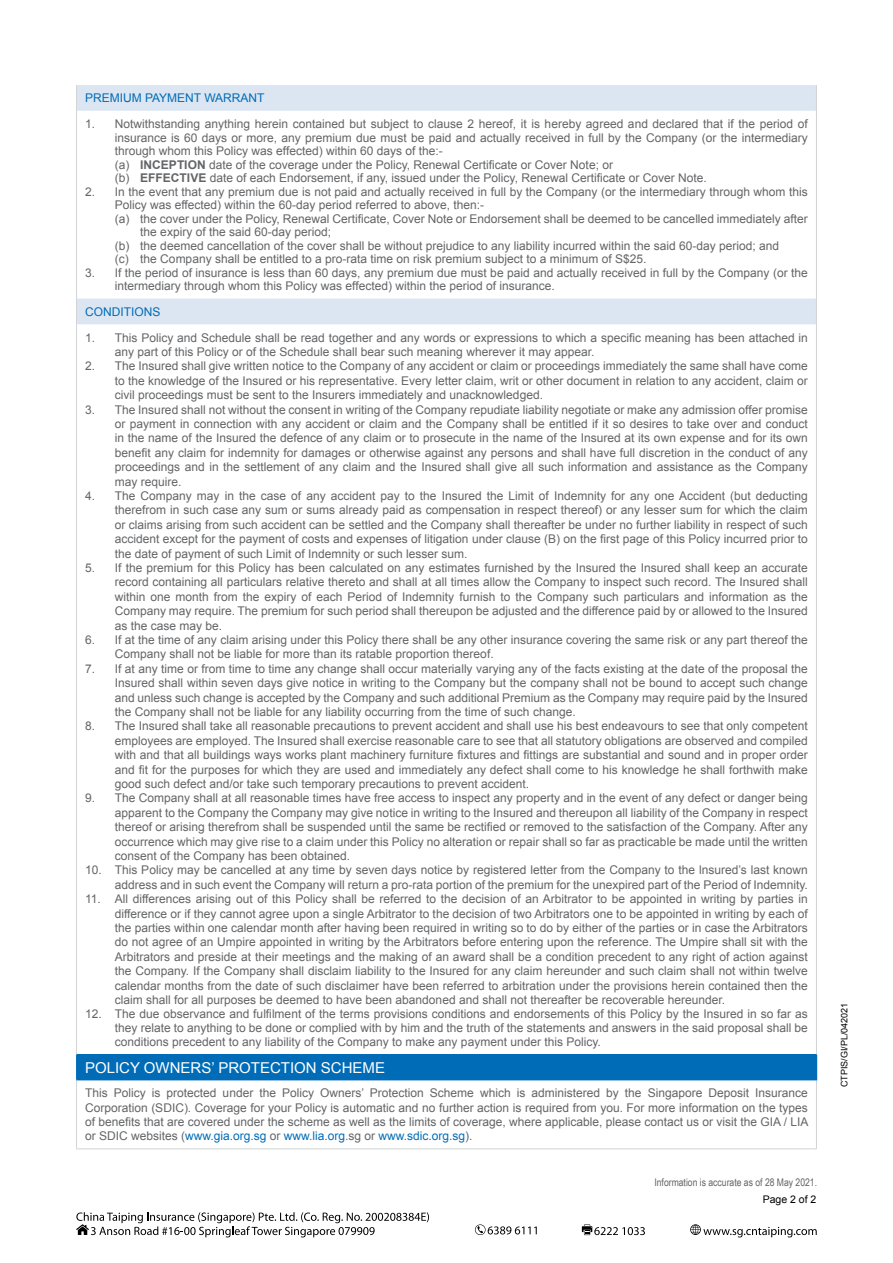
<style>
.page{position:relative;width:893px;height:1263px;background:#fff}
.page>*{position:absolute;margin:0;border:0;box-sizing:border-box;transform-origin:0 0}
.t1{font:15px "Arial";color:#fff}
.t2{font:12px/14.4px "Arial";color:#636466;text-align:justify}
.t3{font:12px "Arial";color:#006cb7}
.t4{font:10.5px "Arial Narrow";color:#636466}
.t5{font:10.5px "Arial";color:#000}
.t6{font:9px "Arial";color:#000}
.s1{font-weight:700}
.s2{color:#006cb7}
</style>
<div class="page">
<svg style="left:475px;top:1224px;width:62px;height:11px"></svg>
<svg style="left:582px;top:1224px;width:63px;height:11px"></svg>
<svg style="left:690px;top:1224px;width:127px;height:13px"></svg>
<svg style="left:76px;top:1212px;width:353px;height:25px"></svg>
<svg style="left:77px;top:85px;width:739px;height:239px"></svg>
<div style="left:77px;top:1054px;width:739px;height:26px;background:#006cb7"></div>
<svg style="left:816px;top:1054px;width:1px;height:25px"></svg>
<svg style="left:76px;top:85px;width:1px;height:26px"></svg>
<svg style="left:816px;top:85px;width:1px;height:26px"></svg>
<hr style="left:76px;top:111px;width:1px;height:188px;background:#d1d3d4">
<hr style="left:816px;top:111px;width:1px;height:188px;background:#d1d3d4">
<svg style="left:76px;top:299px;width:1px;height:25px"></svg>
<svg style="left:816px;top:299px;width:1px;height:25px"></svg>
<hr style="left:76px;top:324px;width:1px;height:730px;background:#d1d3d4">
<hr style="left:816px;top:324px;width:1px;height:730px;background:#d1d3d4">
<hr style="left:76px;top:1080px;width:1px;height:68px;background:#d1d3d4">
<hr style="left:816px;top:1080px;width:1px;height:68px;background:#d1d3d4">
<svg style="left:76px;top:1054px;width:1px;height:25px"></svg>
<hr style="left:76px;top:1079px;width:741px;height:1px;background:#006cb7">
<hr style="left:76px;top:1148px;width:741px;height:1px;background:#d1d3d4">
<p class="t3" style="left:85px;top:90px;width:181px">PREMIUM PAYMENT WARRANT</p>
<p class="t2" style="left:115px;top:117px;width:695px;line-height:13.5px;text-align:left;text-indent:-30px">1. Notwithstanding anything herein contained but subject to clause 2 hereof, it is hereby agreed and declared that if the period of insurance is 60 days or more, any premium due must be paid and actually received in full by the Company (or the intermediary through whom this Policy was effected) within 60 days of the:-<br>(a) <span class="s1">INCEPTION</span> date of the coverage under the Policy, Renewal Certificate or Cover Note; or<br>(b) <span class="s1">EFFECTIVE</span> date of each Endorsement, if any, issued under the Policy, Renewal Certificate or Cover Note.</p>
<p class="t2" style="left:85px;top:184px;width:724px">2. In the event that any premium due is not paid and actually received in full by the Company (or the intermediary through whom this</p>
<p class="t2" style="left:115px;top:198px;width:371px">Policy was effected) within the 60-day period referred to above, then:-</p>
<p class="t2" style="left:115px;top:211px;width:695px">(a) the cover under the Policy, Renewal Certificate, Cover Note or Endorsement shall be deemed to be cancelled immediately after</p>
<p class="t2" style="left:140px;top:225px;width:192px">the expiry of the said 60-day period;</p>
<p class="t2" style="left:115px;top:238px;width:666px">(b) the deemed cancellation of the cover shall be without prejudice to any liability incurred within the said 60-day period; and</p>
<p class="t2" style="left:115px;top:252px;width:533px">(c) the Company shall be entitled to a pro-rata time on risk premium subject to a minimum of S$25.</p>
<p class="t2" style="left:115px;top:266px;width:695px;line-height:13.5px;text-indent:-30px">3. If the period of insurance is less than 60 days, any premium due must be paid and actually received in full by the Company (or the intermediary through whom this Policy was effected) within the period of insurance.</p>
<p class="t3" style="left:85px;top:304px;width:77px">CONDITIONS</p>
<p class="t2" style="left:115px;top:330px;width:695px;text-indent:-30px">1. This Policy and Schedule shall be read together and any words or expressions to which a specific meaning has been attached in any part of this Policy or of the Schedule shall bear such meaning wherever it may appear.</p>
<p class="t2" style="left:115px;top:359px;width:695px;text-indent:-30px">2. The Insured shall give written notice to the Company of any accident or claim or proceedings immediately the same shall have come to the knowledge of the Insured or his representative. Every letter claim, writ or other document in relation to any accident, claim or civil proceedings must be sent to the Insurers immediately and unacknowledged.</p>
<p class="t2" style="left:115px;top:402px;width:695px;text-indent:-30px">3. The Insured shall not without the consent in writing of the Company repudiate liability negotiate or make any admission offer promise or payment in connection with any accident or claim and the Company shall be entitled if it so desires to take over and conduct in the name of the Insured the defence of any claim or to prosecute in the name of the Insured at its own expense and for its own benefit any claim for indemnity for damages or otherwise against any persons and shall have full discretion in the conduct of any proceedings and in the settlement of any claim and the Insured shall give all such information and assistance as the Company may require.</p>
<p class="t2" style="left:115px;top:489px;width:695px;text-indent:-30px">4. The Company may in the case of any accident pay to the Insured the Limit of Indemnity for any one Accident (but deducting therefrom in such case any sum or sums already paid as compensation in respect thereof) or any lesser sum for which the claim or claims arising from such accident can be settled and the Company shall thereafter be under no further liability in respect of such accident except for the payment of costs and expenses of litigation under clause (B) on the first page of this Policy incurred prior to the date of payment of such Limit of Indemnity or such lesser sum.</p>
<p class="t2" style="left:115px;top:561px;width:695px;text-indent:-30px">5. If the premium for this Policy has been calculated on any estimates furnished by the Insured the Insured shall keep an accurate record containing all particulars relative thereto and shall at all times allow the Company to inspect such record. The Insured shall within one month from the expiry of each Period of Indemnity furnish to the Company such particulars and information as the Company may require. The premium for such period shall thereupon be adjusted and the difference paid by or allowed to the Insured as the case may be.</p>
<p class="t2" style="left:115px;top:633px;width:695px;text-indent:-30px">6. If at the time of any claim arising under this Policy there shall be any other insurance covering the same risk or any part thereof the<br>Company shall not be liable for more than its ratable proportion thereof.</p>
<p class="t2" style="left:115px;top:661px;width:695px;text-indent:-30px">7. If at any time or from time to time any change shall occur materially varying any of the facts existing at the date of the proposal the Insured shall within seven days give notice in writing to the Company but the company shall not be bound to accept such change and unless such change is accepted by the Company and such additional Premium as the Company may require paid by the Insured the Company shall not be liable for any liability occurring from the time of such change.</p>
<p class="t2" style="left:115px;top:719px;width:695px;text-indent:-30px">8. The Insured shall take all reasonable precautions to prevent accident and shall use his best endeavours to see that only competent employees are employed. The Insured shall exercise reasonable care to see that all statutory obligations are observed and compiled with and that all buildings ways works plant machinery furniture fixtures and fittings are substantial and sound and in proper order and fit for the purposes for which they are used and immediately any defect shall come to his knowledge he shall forthwith make good such defect and/or take such temporary precautions to prevent accident.</p>
<p class="t2" style="left:115px;top:791px;width:695px;text-indent:-30px">9. The Company shall at all reasonable times have free access to inspect any property and in the event of any defect or danger being apparent to the Company the Company may give notice in writing to the Insured and thereupon all liability of the Company in respect thereof or arising therefrom shall be suspended until the same be rectified or removed to the satisfaction of the Company. After any occurrence which may give rise to a claim under this Policy no alteration or repair shall so far as practicable be made until the written consent of the Company has been obtained.</p>
<p class="t2" style="left:85px;top:863px;width:724px;text-align:right">10. This Policy may be cancelled at any time by seven days notice by registered letter from the Company to the lnsured’s last known address and in such event the Company will return a pro-rata portion of the premium for the unexpired part of the Period of Indemnity.</p>
<p class="t2" style="left:115px;top:892px;width:695px;text-indent:-30px">11. All differences arising out of this Policy shall be referred to the decision of an Arbitrator to be appointed in writing by parties in difference or if they cannot agree upon a single Arbitrator to the decision of two Arbitrators one to be appointed in writing by each of the parties within one calendar month after having been required in writing so to do by either of the parties or in case the Arbitrators do not agree of an Umpire appointed in writing by the Arbitrators before entering upon the reference. The Umpire shall sit with the Arbitrators and preside at their meetings and the making of an award shall be a condition precedent to any right of action against the Company. If the Company shall disclaim liability to the Insured for any claim hereunder and such claim shall not within twelve calendar months from the date of such disclaimer have been referred to arbitration under the provisions herein contained then the claim shall for all purposes be deemed to have been abandoned and shall not thereafter be recoverable hereunder.</p>
<p class="t2" style="left:115px;top:1007px;width:695px;line-height:14px;text-indent:-30px">12. The due observance and fulfilment of the terms provisions conditions and endorsements of this Policy by the Insured in so far as they relate to anything to be done or complied with by him and the truth of the statements and answers in the said proposal shall be conditions precedent to any liability of the Company to make any payment under this Policy.</p>
<p class="t1" style="left:85px;top:1057px;width:302px">POLICY OWNERS’ PROTECTION SCHEME</p>
<p class="t2" style="left:85px;top:1086px;width:725px">This Policy is protected under the Policy Owners’ Protection Scheme which is administered by the Singapore Deposit Insurance Corporation (SDIC). Coverage for your Policy is automatic and no further action is required from you. For more information on the types of benefits that are covered under the scheme as well as the limits of coverage, where applicable, please contact us or visit the GIA / LIA or SDIC websites (<span class="s2">www.gia.org.sg</span> or <span class="s2">www.lia.org</span>.sg or <span class="s2">www.sdic.org.sg</span>).</p>
<p class="t4" style="left:654px;top:1175px;width:164px">Information is accurate as of 28 May 2021.</p>
<p class="t5" style="left:763px;top:1192px;width:55px">Page 2 of 2</p>
<p class="t6" style="left:839px;top:1087px;width:86px;rotate:-90deg">CTPIS/GI/PL/042021</p>
</div>
